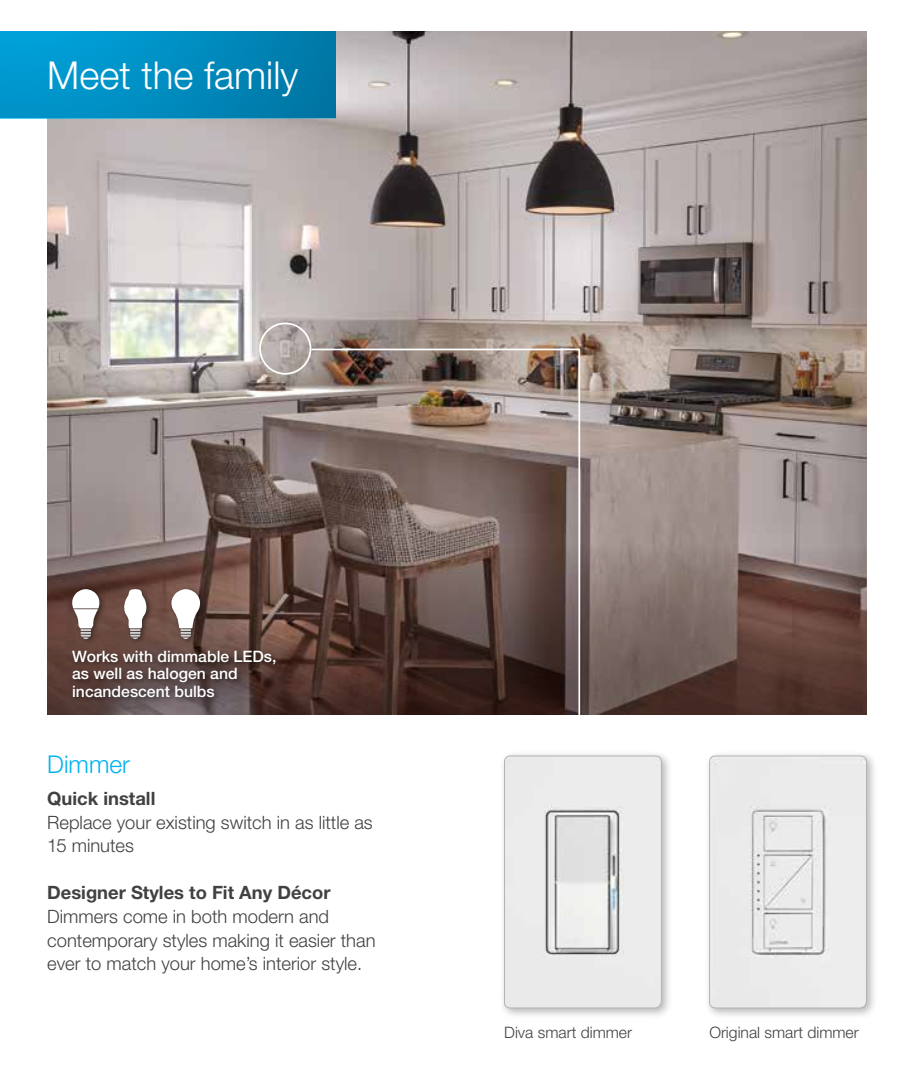
<style>
.page{position:relative;width:914px;height:1071px;background:#fff}
.page>*{position:absolute;margin:0;border:0;box-sizing:border-box;transform-origin:0 0}
.t1{font:300 38.5px "Helvetica Neue LT Std";color:#fff}
.t2{font:300 24.5px "Helvetica Neue LT Std";color:#00b3f0}
.t3{font:300 18.38px/23.6px "Helvetica Neue LT Std";color:#414042}
.t4{font:700 18.38px "Helvetica Neue LT Std";color:#414042}
.t5{font:500 15.75px/17.5px "Helvetica Neue LT Std";color:#fff}
.t6{font:300 15.75px "Helvetica Neue LT Std";color:#414042}
</style>
<div class="page">
<img style="left:47px;top:32px;width:819px;height:515px">
<svg style="left:47px;top:547px;width:819px;height:167px"></svg>
<svg style="left:0;top:32px;width:336px;height:86px"></svg>
<div style="left:259px;top:323px;width:52px;height:52px;border:2px solid #fff;border-radius:50%"></div>
<div style="left:704px;top:750px;width:173px;height:269px;background:#000;opacity:.3"></div>
<svg style="left:709px;top:755px;width:157px;height:253px"></svg>
<div style="left:121px;top:586px;width:32px;height:60px;background:#000;opacity:.5"></div>
<svg style="left:122px;top:589px;width:26px;height:50px"></svg>
<div style="left:168px;top:586px;width:39px;height:60px;background:#000;opacity:.5"></div>
<svg style="left:167px;top:589px;width:38px;height:50px"></svg>
<div style="left:69px;top:586px;width:37px;height:60px;background:#000;opacity:.5"></div>
<svg style="left:70px;top:589px;width:31px;height:50px"></svg>
<div style="left:69px;top:648px;width:213px;height:56px;background:#000;opacity:.5"></div>
<div style="left:499px;top:750px;width:173px;height:269px;background:#000;opacity:.3"></div>
<svg style="left:504px;top:755px;width:157px;height:253px"></svg>
<svg style="left:309px;top:348px;width:272px;height:367px"></svg>
<h1 class="t1" style="left:47px;top:51px;width:252px">Meet the family</h1>
<p class="t5" style="left:72px;top:647px;width:206px">Works with dimmable LEDs, as well as halogen and incandescent bulbs</p>
<h2 class="t2" style="left:47px;top:750px;width:84px">Dimmer</h2>
<p class="t4" style="left:47px;top:787px;width:110px">Quick install</p>
<p class="t3" style="left:47px;top:810px;width:327px">Replace your existing switch in as little as<br>15 minutes</p>
<p class="t4" style="left:47px;top:882px;width:285px">Designer Styles to Fit Any Décor</p>
<p class="t3" style="left:47px;top:904px;width:330px">Dimmers come in both modern and contemporary styles making it easier than ever to match your home’s interior style.</p>
<p class="t6" style="left:504px;top:1023px;width:129px">Diva smart dimmer</p>
<p class="t6" style="left:709px;top:1023px;width:151px">Original smart dimmer</p>
</div>
